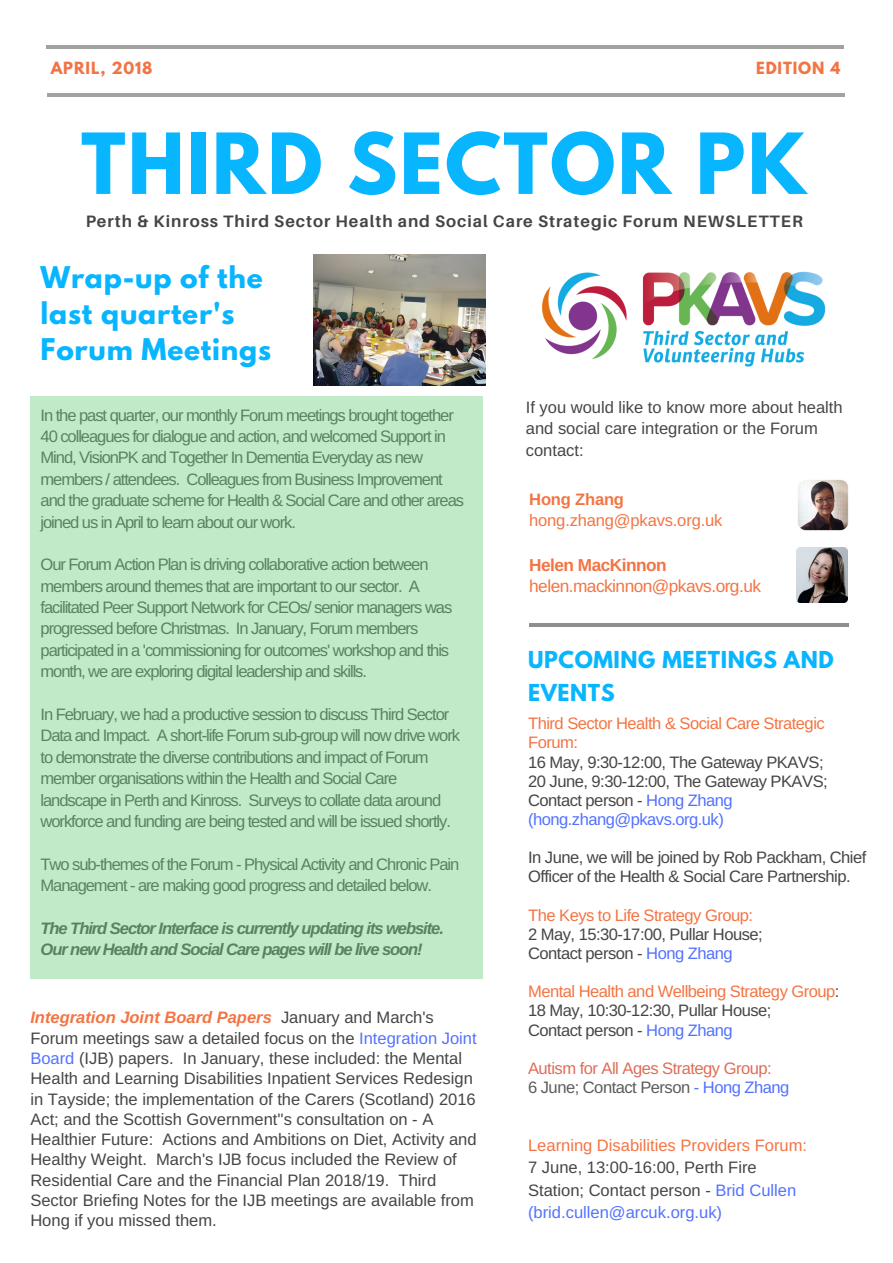
<style>
.page{position:relative;width:893px;height:1263px;background:#fff}
.page>*{position:absolute;margin:0;border:0;box-sizing:border-box;transform-origin:0 0}
.t1{font:700 74.55px "League Spartan";letter-spacing:.03em;color:#08b5ff}
.t2{font:700 26.55px/36px "League Spartan";letter-spacing:.03em;color:#08b5ff}
.t3{font:700 20.7px/32.7px "League Spartan";letter-spacing:.03em;color:#08b5ff}
.t4{font:17.25px "Arimo";letter-spacing:-.03em;color:#f37443}
.t5{font:700 17.25px "Arimo";letter-spacing:-.03em;color:#f37443}
.t6{font:16.5px/21.5px "Arimo";letter-spacing:-.065em;color:#666}
.t7{font:16.5px/20.2px "Arimo";color:#464544}
.t8{font:16.5px/19.2px "Arimo";letter-spacing:-.03em;color:#464544}
.t9{font:italic 700 16.5px/21.5px "Arimo";letter-spacing:-.065em;color:#666}
.t10{font:16.5px/19.2px "Arimo";letter-spacing:-.03em;color:#f37443}
.t11{font:700 16.5px "Aileron";letter-spacing:.06em;color:#464544}
.t12{font:16.5px/19.2px "Arimo";letter-spacing:-.03em;color:#de6c57}
.t13{font:16.5px "Arimo";color:#f37443}
.t14{font:16.5px "Arimo";letter-spacing:-.01em;color:#f37443}
.t15{font:700 16.5px "Arimo";letter-spacing:-.01em;color:#f37443}
.t16{font:700 14.85px "League Spartan";letter-spacing:.06em;color:#f37443}
.s1{font-weight:700;font-style:italic;color:#f37443}
.s2{color:#5271ff}
.s3{color:#f37443}
.s4{color:#5b5b5b}
</style>
<div class="page">
<hr style="left:47px;top:94px;width:797px;height:3px;background:#464544">
<hr style="left:46px;top:45px;width:797px;height:3px;background:#464544">
<hr style="left:529px;top:623px;width:319px;height:3px;background:#464544">
<img style="left:798px;top:479px;width:51px;height:52px">
<img style="left:796px;top:547px;width:52px;height:55px">
<div style="left:30px;top:396px;width:453px;height:582px;background:#c1eac9"></div>
<img style="left:313px;top:254px;width:172px;height:131px">
<img style="left:542px;top:271px;width:284px;height:96px">
<p class="t16" style="left:51px;top:61px;width:103px">APRIL, 2018</p>
<p class="t16" style="left:756px;top:61px;width:86px">EDITION 4</p>
<h1 class="t1" style="left:81px;top:127px;width:727px">THIRD SECTOR PK</h1>
<p class="t11" style="left:86px;top:211px;width:719px">Perth &amp; Kinross Third Sector Health and Social Care Strategic Forum NEWSLETTER</p>
<h2 class="t2" style="left:41px;top:263px;width:232px">Wrap-up of the last quarter's<br>Forum Meetings</h2>
<p class="t6" style="left:41px;top:404px;width:425px">In the past quarter, our monthly Forum meetings brought together 40 colleagues for dialogue and action, and welcomed Support in Mind, VisionPK and Together In Dementia Everyday as new members / attendees. Colleagues from Business Improvement and the graduate scheme for Health &amp; Social Care and other areas joined us in April to learn about our work.</p>
<p class="t6" style="left:41px;top:554px;width:413px">Our Forum Action Plan is driving collaborative action between members around themes that are important to our sector. A facilitated Peer Support Network for CEOs/ senior managers was progressed before Christmas. In January, Forum members participated in a 'commissioning for outcomes' workshop and this month, we are exploring digital leadership and skills.</p>
<p class="t6" style="left:41px;top:704px;width:421px">In February, we had a productive session to discuss Third Sector Data and Impact. A short-life Forum sub-group will now drive work to demonstrate the diverse contributions and impact of Forum member organisations within the Health and Social Care landscape in Perth and Kinross. Surveys to collate data around workforce and funding are being tested and will be issued shortly.</p>
<p class="t6" style="left:41px;top:853px;width:420px">Two sub-themes of the Forum - Physical Activity and Chronic Pain<br>Management - are making good progress and detailed below.</p>
<p class="t9" style="left:41px;top:917px;width:405px">The Third Sector Interface is currently updating its website.<br>Our new Health and Social Care pages will be live soon!</p>
<p class="t7" style="left:30px;top:1008px;width:448px"><span class="s1">Integration Joint Board Papers</span> January and March's Forum meetings saw a detailed focus on the <span class="s2">Integration Joint Board</span> (IJB) papers. In January, these included: the Mental Health and Learning Disabilities Inpatient Services Redesign in Tayside; the implementation of the Carers (Scotland) 2016<br>Act; and the Scottish Government''s consultation on - A Healthier Future: Actions and Ambitions on Diet, Activity and Healthy Weight. March's IJB focus included the Review of Residential Care and the Financial Plan 2018/19. Third Sector Briefing Notes for the IJB meetings are available from Hong if you missed them.</p>
<p class="t7" style="left:526px;top:396px;width:318px;line-height:21.5px">If you would like to know more about health and social care integration or the Forum contact:</p>
<p class="t15" style="left:529px;top:490px;width:96px">Hong Zhang</p>
<p class="t14" style="left:529px;top:511px;width:195px">hong.zhang@pkavs.org.uk</p>
<p class="t5" style="left:529px;top:555px;width:139px">Helen MacKinnon</p>
<p class="t4" style="left:529px;top:577px;width:233px">helen.mackinnon@pkavs.org.uk</p>
<p class="t3" style="left:528px;top:646px;width:307px">UPCOMING MEETINGS AND<br>EVENTS</p>
<p class="t10" style="left:528px;top:714px;width:298px">Third Sector Health &amp; Social Care Strategic<br>Forum:</p>
<p class="t8" style="left:528px;top:752px;width:301px">16 May, 9:30-12:00, The Gateway PKAVS; 20 June, 9:30-12:00, The Gateway PKAVS; Contact person - <span class="s2">Hong Zhang (hong.zhang@pkavs.org.uk)</span></p>
<p class="t8" style="left:528px;top:848px;width:340px">In June, we will be joined by Rob Packham, Chief<br>Officer of the Health &amp; Social Care Partnership.</p>
<p class="t10" style="left:528px;top:905px;width:227px">The Keys to Life Strategy Group:</p>
<p class="t8" style="left:528px;top:924px;width:236px">2 May, 15:30-17:00, Pullar House;<br>Contact person - <span class="s2">Hong Zhang</span></p>
<p class="t8" style="left:528px;top:982px;width:313px"><span class="s3">Mental Health and Wellbeing Strategy Group</span>:<br>18 May, 10:30-12:30, Pullar House;<br>Contact person - <span class="s2">Hong Zhang</span></p>
<p class="t12" style="left:528px;top:1058px;width:263px">Autism for All Ages Strategy Group:<br><span class="s4">6 June; Contact Person</span> <span class="s2">- Hong Zhang</span></p>
<p class="t13" style="left:528px;top:1136px;width:281px">Learning Disabilities Providers Forum:</p>
<p class="t7" style="left:528px;top:1156px;width:270px;line-height:22.5px">7 June, 13:00-16:00, Perth Fire<br>Station; Contact person - <span class="s2">Brid Cullen (brid.cullen@arcuk.org.uk)</span></p>
</div>
